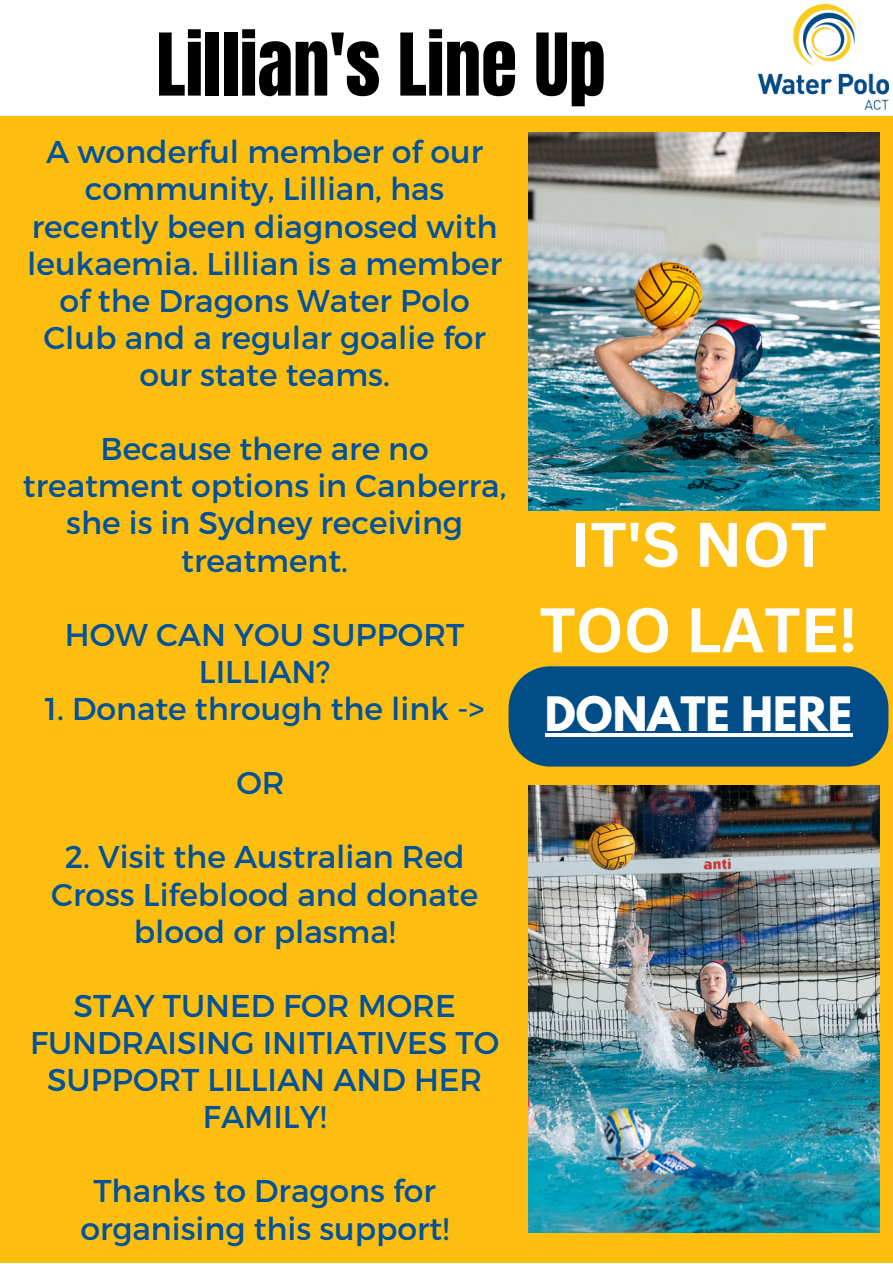
<style>
.page{position:relative;width:893px;height:1264px;background:#fff}
.page>*{position:absolute;margin:0;border:0;box-sizing:border-box;transform-origin:0 0}
.t1{font:73.5px "Anton";color:#000}
.t2{font:700 61.5px/85.5px "Canva Sans";color:#fff;text-align:center}
.t3{font:700 42px "League Spartan";color:#fff}
.t4{font:31.5px/37px "Montserrat";color:#00529b;text-align:center}
</style>
<div class="page">
<img style="left:758px;top:5px;width:130px;height:106px">
<div style="left:0;top:116px;width:892px;height:1146px;background:#febe10"></div>
<div style="left:508px;top:666px;width:380px;height:100px;background:#004d88"></div>
<img style="left:528px;top:133px;width:351px;height:378px">
<img style="left:528px;top:785px;width:351px;height:447px">
<hr style="left:545px;top:733px;width:307px;height:3px;background:#fff">
<h1 class="t1" style="left:156px;top:12px;width:451px">Lillian's Line Up</h1>
<p class="t4" style="left:27px;top:132px;width:476px">A wonderful member of our community, Lillian, has recently been diagnosed with leukaemia. Lillian is a member of the Dragons Water Polo<br>Club and a regular goalie for our state teams.</p>
<p class="t4" style="left:23px;top:429px;width:485px">Because there are no treatment options in Canberra, she is in Sydney receiving treatment.</p>
<p class="t4" style="left:65px;top:614px;width:401px">HOW CAN YOU SUPPORT<br>LILLIAN?</p>
<p class="t4" style="left:45px;top:688px;width:441px">1. Donate through the link -&gt;</p>
<p class="t4" style="left:236px;top:763px;width:50px">OR</p>
<p class="t4" style="left:51px;top:837px;width:428px">2. Visit the Australian Red<br>Cross Lifeblood and donate blood or plasma!</p>
<p class="t4" style="left:30px;top:985px;width:470px">STAY TUNED FOR MORE<br>FUNDRAISING INITIATIVES TO<br>SUPPORT LILLIAN AND HER<br>FAMILY!</p>
<p class="t4" style="left:80px;top:1171px;width:370px">Thanks to Dragons for organising this support!</p>
<h2 class="t2" style="left:539px;top:500px;width:319px">IT'S NOT<br>TOO LATE!</h2>
<h3 class="t3" style="left:545px;top:693px;width:309px">DONATE HERE</h3>
</div>
